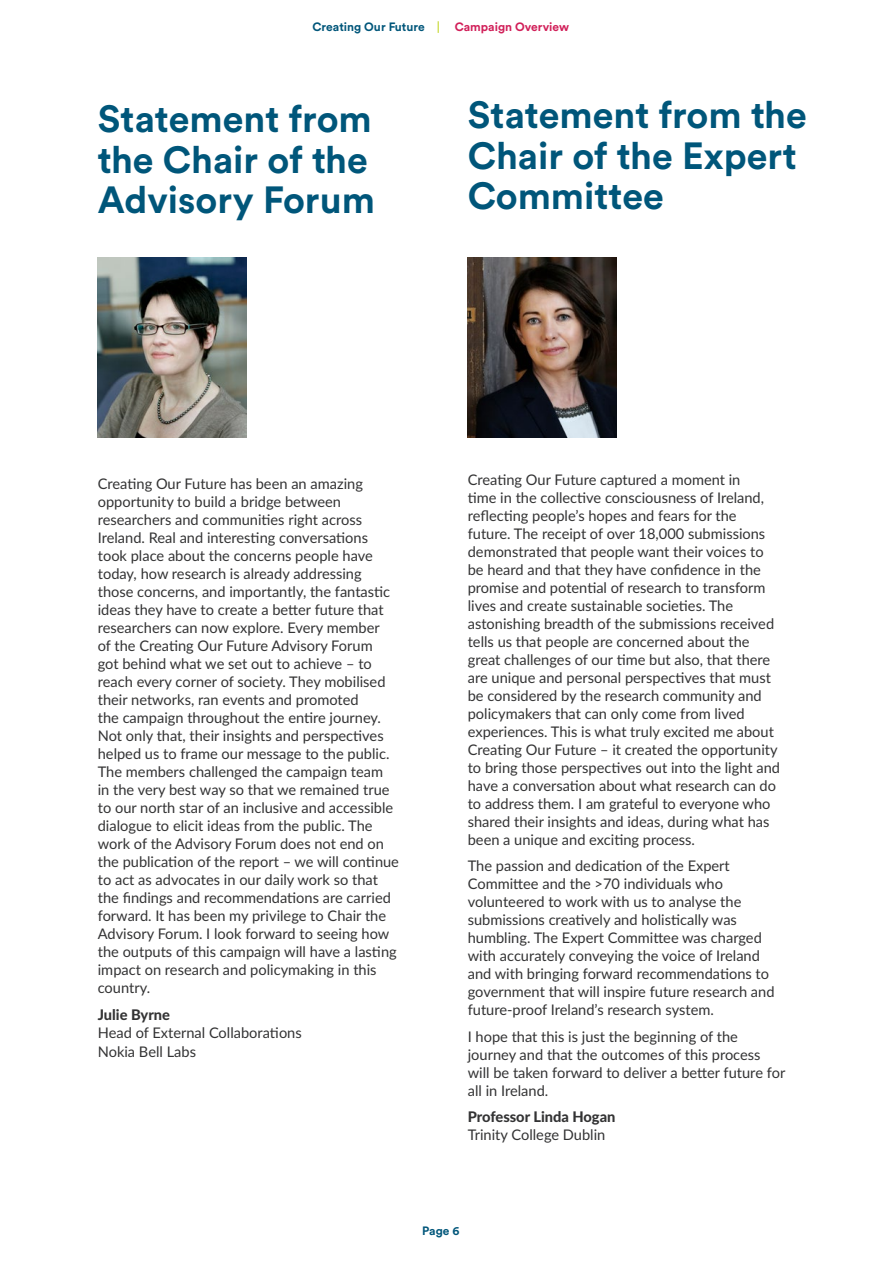
<style>
.page{position:relative;width:893px;height:1263px;background:#fff}
.page>*{position:absolute;margin:0;border:0;box-sizing:border-box;transform-origin:0 0}
.t1{font:700 37.5px/40.5px "Circular Std";color:#00567a}
.t2{font:14.7px/18px "Lato";color:#333334}
.t3{font:800 14.7px "Lato";color:#333334}
.t4{font:700 12px "Circular Std";color:#00567a}
.s1{color:#ccdc48}
.s2{color:#d11f59}
</style>
<div class="page">
<img style="left:98px;top:257px;width:149px;height:180px">
<img style="left:468px;top:257px;width:149px;height:180px">
<p class="t4" style="left:313px;top:19px;width:258px">Creating Our Future <span class="s1">|</span> <span class="s2">Campaign Overview</span></p>
<h1 class="t1" style="left:98px;top:98px;width:279px">Statement from the Chair of the<br>Advisory Forum</h1>
<h1 class="t1" style="left:468px;top:94px;width:341px">Statement from the<br>Chair of the Expert<br>Committee</h1>
<p class="t2" style="left:98px;top:474px;width:303px">Creating Our Future has been an amazing opportunity to build a bridge between researchers and communities right across Ireland. Real and interesting conversations took place about the concerns people have today, how research is already addressing those concerns, and importantly, the fantastic ideas they have to create a better future that researchers can now explore. Every member<br>of the Creating Our Future Advisory Forum<br>got behind what we set out to achieve – to reach every corner of society. They mobilised their networks, ran events and promoted<br>the campaign throughout the entire journey.<br>Not only that, their insights and perspectives helped us to frame our message to the public.<br>The members challenged the campaign team<br>in the very best way so that we remained true to our north star of an inclusive and accessible dialogue to elicit ideas from the public. The work of the Advisory Forum does not end on the publication of the report – we will continue to act as advocates in our daily work so that the findings and recommendations are carried forward. It has been my privilege to Chair the Advisory Forum. I look forward to seeing how the outputs of this campaign will have a lasting impact on research and policymaking in this country.</p>
<p class="t3" style="left:98px;top:1003px;width:74px">Julie Byrne</p>
<p class="t2" style="left:98px;top:1022px;width:205px;line-height:19.8px">Head of External Collaborations<br>Nokia Bell Labs</p>
<p class="t2" style="left:468px;top:470px;width:314px">Creating Our Future captured a moment in<br>time in the collective consciousness of Ireland, reflecting people’s hopes and fears for the future. The receipt of over 18,000 submissions demonstrated that people want their voices to be heard and that they have confidence in the promise and potential of research to transform lives and create sustainable societies. The astonishing breadth of the submissions received tells us that people are concerned about the great challenges of our time but also, that there are unique and personal perspectives that must be considered by the research community and policymakers that can only come from lived experiences. This is what truly excited me about Creating Our Future – it created the opportunity to bring those perspectives out into the light and have a conversation about what research can do to address them. I am grateful to everyone who shared their insights and ideas, during what has been a unique and exciting process.</p>
<p class="t2" style="left:468px;top:856px;width:308px">The passion and dedication of the Expert Committee and the &gt;70 individuals who volunteered to work with us to analyse the submissions creatively and holistically was humbling. The Expert Committee was charged with accurately conveying the voice of Ireland and with bringing forward recommendations to government that will inspire future research and future-proof Ireland’s research system.</p>
<p class="t2" style="left:468px;top:1027px;width:319px">I hope that this is just the beginning of the journey and that the outcomes of this process will be taken forward to deliver a better future for all in Ireland.</p>
<p class="t3" style="left:468px;top:1106px;width:149px">Professor Linda Hogan</p>
<p class="t2" style="left:468px;top:1125px;width:139px">Trinity College Dublin</p>
<p class="t4" style="left:422px;top:1223px;width:39px">Page 6</p>
</div>
